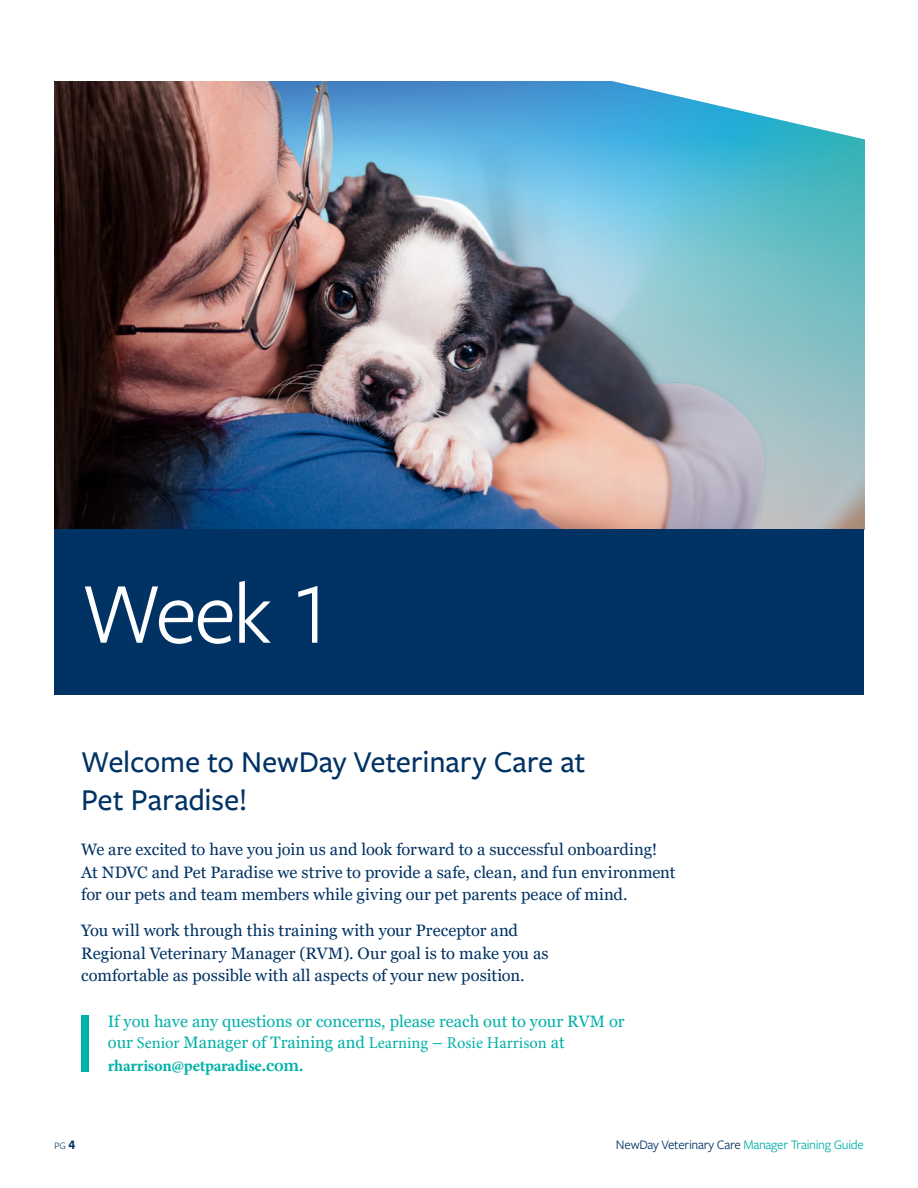
<style>
.page{position:relative;width:918px;height:1188px;background:#fff}
.page>*{position:absolute;margin:0;border:0;box-sizing:border-box;transform-origin:0 0}
.t1{font:90px "Freight Sans Pro";color:#fff}
.t2{font:500 31.5px/37.8px "Freight Sans Pro";letter-spacing:-.005em;color:#003264}
.t3{font:16.5px/22.5px "Georgia Pro";color:#003264}
.t4{font:16.5px/22.5px "Minion Pro";color:#00b1a8}
.t5{font:16.5px "Georgia Pro";color:#00b1a8}
.t6{font:13.5px "Freight Sans Pro";letter-spacing:-.02em;color:#003264}
.t7{font:300 13.5px "Freight Sans Pro";color:#003264}
.s1{font-family:"Georgia Pro"}
.s2{font-weight:700}
.s3{font-family:"Georgia Pro";font-weight:600}
.s4{color:#00aea9}
</style>
<div class="page">
<img style="left:54px;top:81px;width:810px;height:448px">
<div style="left:54px;top:529px;width:810px;height:165px;background:#003264"></div>
<svg style="left:261px;top:81px;width:604px;height:71px"></svg>
<div style="left:81px;top:1015px;width:8px;height:57px;background:#00b1a8"></div>
<h1 class="t1" style="left:81px;top:553px;width:254px">Week 1</h1>
<h2 class="t2" style="left:81px;top:741px;width:506px">Welcome to NewDay Veterinary Care at<br>Pet Paradise!</h2>
<p class="t3" style="left:81px;top:839px;width:596px">We are excited to have you join us and look forward to a successful onboarding!<br>At NDVC and Pet Paradise we strive to provide a safe, clean, and fun environment for our pets and team members while giving our pet parents peace of mind.</p>
<p class="t3" style="left:81px;top:920px;width:469px">You will work through this training with your Preceptor and<br>Regional Veterinary Manager (RVM). Our goal is to make you as comfortable as possible with all aspects of your new position.</p>
<p class="t5" style="left:108px;top:1012px;width:518px">If you have any questions or concerns, please reach out to your RVM or</p>
<p class="t4" style="left:108px;top:1032px;width:459px"><span class="s1">our</span> Senior <span class="s1">Manager of Training and</span> Learning <span class="s1">–</span> Rosie Harrison <span class="s1">at </span><span class="s2">rharrison@petparadise</span><span class="s3">.com.</span></p>
<p class="t7" style="left:54px;top:1136px;width:23px">pg<span class="s2">4</span></p>
<p class="t6" style="left:616px;top:1136px;width:250px">NewDay Veterinary Care <span class="s4">Manager Training Guide</span></p>
</div>
